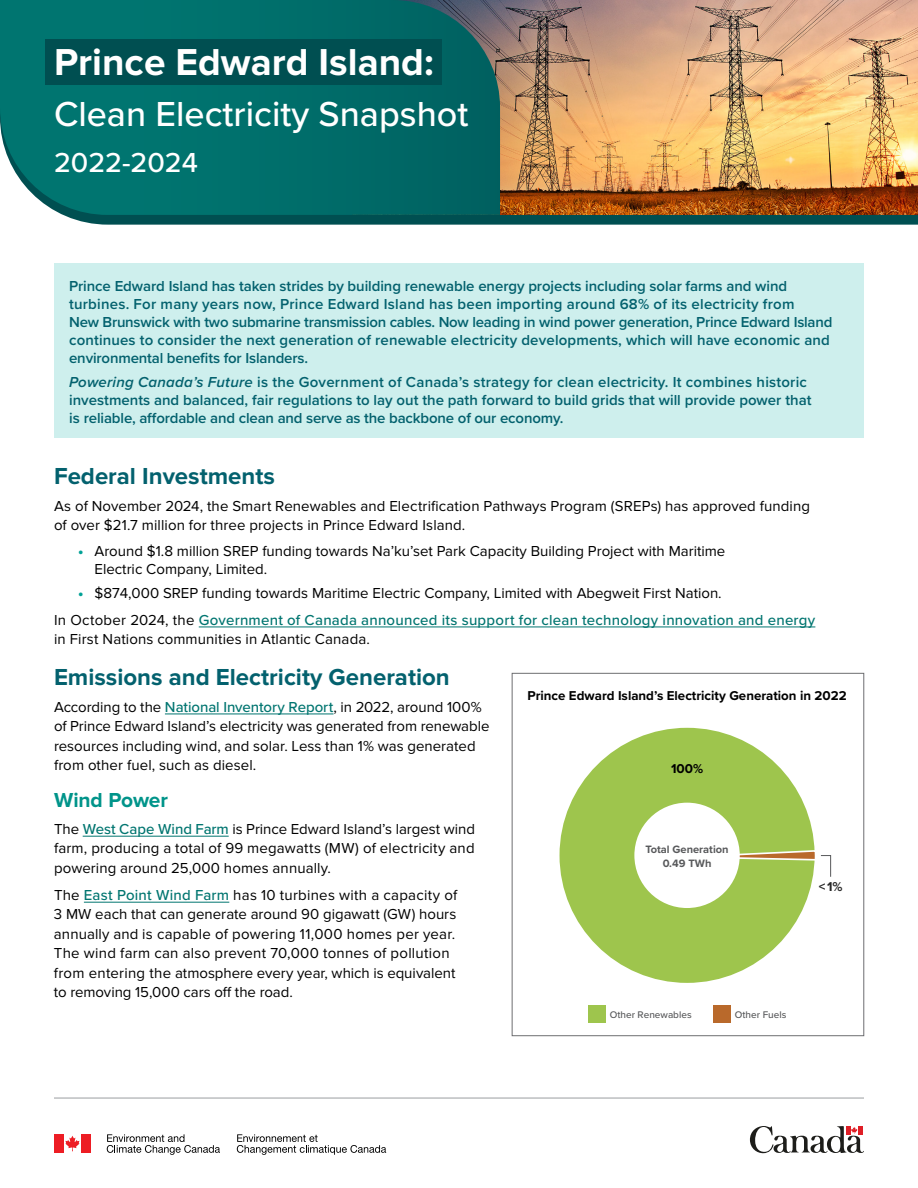
<style>
.page{position:relative;width:918px;height:1188px;background:#fff}
.page>*{position:absolute;margin:0;border:0;box-sizing:border-box;transform-origin:0 0}
.t1{font:700 38.85px "Proxima Nova";color:#fff}
.t2{font:500 36px "Proxima Nova";color:#fff}
.t3{font:500 28.5px "Proxima Nova";color:#fff}
.t4{font:700 24px "Proxima Nova";color:#03616e}
.t5{font:700 21px "Proxima Nova";letter-spacing:-.005em;color:#00948a}
.t6{font:15px/19.5px "Proxima Nova";color:#000}
.t7{font:600 15px/18px "Proxima Nova";color:#03616e}
.t8{font:700 13.35px "Proxima Nova";color:#000}
.t9{font:700 13.35px "Proxima Nova";color:#282828}
.t10{font:700 11.1px/13.4px "Proxima Nova";color:#58595b;text-align:center}
.t11{font:500 10.05px "Proxima Nova";color:#58595b}
.s1{font-style:italic}
.s2{font-family:"Proxima Nova Extrabld";color:#00a196}
.s3{font-weight:500;color:#007570}
</style>
<div class="page">
<svg style="left:750px;top:1126px;width:114px;height:27px"></svg>
<svg style="left:65px;top:1136px;width:15px;height:15px"></svg>
<div style="left:54px;top:1134px;width:9px;height:19px;background:#ed1d24"></div>
<div style="left:82px;top:1134px;width:9px;height:19px;background:#ed1d24"></div>
<svg style="left:237px;top:1134px;width:149px;height:21px"></svg>
<svg style="left:107px;top:1134px;width:113px;height:21px"></svg>
<hr style="left:54px;top:1097px;width:810px;height:2px;background:#bcbec0">
<svg style="left:63px;top:215px;width:855px;height:10px;background:#0d585a"></svg>
<img style="left:500px;top:0;width:418px;height:215px">
<svg style="left:0;top:0;width:500px;height:215px;background:#07706d"></svg>
<hr style="left:199px;top:627px;width:616px;height:1px;background:#007570">
<hr style="left:165px;top:714px;width:169px;height:1px;background:#007570">
<hr style="left:83px;top:836px;width:146px;height:1px;background:#007570">
<hr style="left:84px;top:902px;width:145px;height:1px;background:#007570">
<div style="left:560px;top:728px;width:255px;height:255px;background:#9ec54d;border-radius:127px"></div>
<div style="left:588px;top:1005px;width:17px;height:18px;background:#9ec54d"></div>
<div style="left:713px;top:1005px;width:18px;height:18px;background:#b9692b"></div>
<svg style="left:736px;top:849px;width:95px;height:28px"></svg>
<div style="left:634px;top:803px;width:106px;height:105px;background:#fff;border-radius:50%"></div>
<div style="left:512px;top:673px;width:352px;height:363px;border:1px solid #6d6e71"></div>
<div style="left:54px;top:264px;width:810px;height:174px;background:#ceefed"></div>
<div style="left:45px;top:39px;width:397px;height:46px;background:#004f51"></div>
<h1 class="t1" style="left:54px;top:39px;width:381px">Prince Edward Island:</h1>
<h2 class="t2" style="left:54px;top:87px;width:416px">Clean Electricity Snapshot</h2>
<h3 class="t3" style="left:54px;top:141px;width:145px">2022-2024</h3>
<p class="t7" style="left:69px;top:276px;width:765px">Prince Edward Island has taken strides by building renewable energy projects including solar farms and wind turbines. For many years now, Prince Edward Island has been importing around 68% of its electricity from<br>New Brunswick with two submarine transmission cables. Now leading in wind power generation, Prince Edward Island continues to consider the next generation of renewable electricity developments, which will have economic and environmental benefits for Islanders.</p>
<p class="t7" style="left:69px;top:373px;width:744px"><span class="s1">Powering Canada’s Future</span> is the Government of Canada’s strategy for clean electricity. It combines historic investments and balanced, fair regulations to lay out the path forward to build grids that will provide power that is reliable, affordable and clean and serve as the backbone of our economy.</p>
<h3 class="t4" style="left:54px;top:463px;width:222px">Federal Investments</h3>
<p class="t6" style="left:54px;top:496px;width:758px">As of November 2024, the Smart Renewables and Electrification Pathways Program (SREPs) has approved funding of over $21.7 million for three projects in Prince Edward Island.</p>
<p class="t6" style="left:94px;top:542px;width:632px;line-height:18px;text-indent:-16px"><span class="s2">•</span> Around $1.8 million SREP funding towards Na’ku’set Park Capacity Building Project with Maritime<br>Electric Company, Limited.</p>
<p class="t6" style="left:54px;top:581px;width:763px;line-height:26.2px;text-indent:24px"><span class="s2">•</span> $874,000 SREP funding towards Maritime Electric Company, Limited with Abegweit First Nation.<br>In October 2024, the <span class="s3">Government of Canada announced its support for clean technology innovation and energy</span></p>
<p class="t6" style="left:54px;top:630px;width:317px">in First Nations communities in Atlantic Canada.</p>
<h3 class="t4" style="left:54px;top:664px;width:397px">Emissions and Electricity Generation</h3>
<p class="t6" style="left:54px;top:697px;width:437px">According to the <span class="s3">National Inventory Report</span>, in 2022, around 100% of Prince Edward Island’s electricity was generated from renewable resources including wind, and solar. Less than 1% was generated from other fuel, such as diesel.</p>
<h3 class="t5" style="left:54px;top:788px;width:116px">Wind Power</h3>
<p class="t6" style="left:54px;top:820px;width:423px;text-align:justify">The <span class="s3">West Cape Wind Farm</span> is Prince Edward Island’s largest wind farm, producing a total of 99 megawatts (MW) of electricity and powering around 25,000 homes annually.</p>
<p class="t6" style="left:54px;top:886px;width:405px">The <span class="s3">East Point Wind Farm</span> has 10 turbines with a capacity of 3 MW each that can generate around 90 gigawatt (GW) hours annually and is capable of powering 11,000 homes per year.<br>The wind farm can also prevent 70,000 tonnes of pollution from entering the atmosphere every year, which is equivalent to removing 15,000 cars off the road.</p>
<p class="t11" style="left:610px;top:1007px;width:83px">Other Renewables</p>
<p class="t11" style="left:735px;top:1007px;width:53px">Other Fuels</p>
<p class="t8" style="left:527px;top:686px;width:321px">Prince Edward Island’s Electricity Generation in 2022</p>
<p class="t8" style="left:671px;top:759px;width:34px">100%</p>
<p class="t10" style="left:645px;top:843px;width:85px">Total Generation<br>0.49 TWh</p>
<p class="t9" style="left:819px;top:877px;width:25px">&lt;1%</p>
</div>
